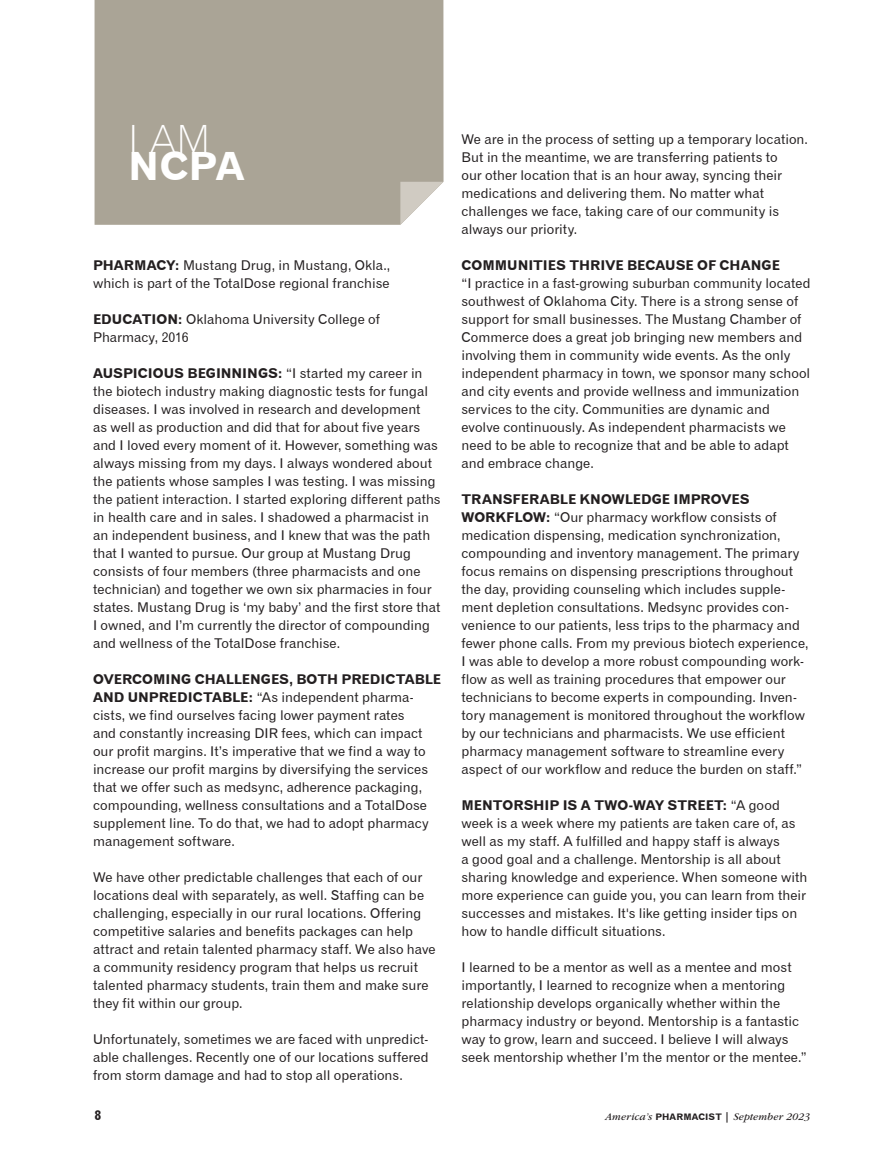
<style>
.page{position:relative;width:878px;height:1175px;background:#fff}
.page>*{position:absolute;margin:0;border:0;box-sizing:border-box;transform-origin:0 0}
.t1{font:39px "Gothic 720 BT Bold B";color:#fff}
.t2{font:39px "Gothic 720 BT Light B";color:#fff}
.t3{font:13.5px/18px "Gothic 720 BT Roman B";color:#231f20}
.t4{font:13.5px "Gothic 720 BT Bold B";color:#231f20}
.t5{font:italic 10.5px "ITC Garamond Std";letter-spacing:.015em;color:#231f20}
.s1{font-family:"Gothic 720 BT Bold B"}
.s2{font-family:"Gothic 720 BT Roman B"}
.s3{font-family:"Gothic 720 BT Bold B";font-style:normal;font-size:9px}
.s4{font-weight:700;font-style:normal}
</style>
<div class="page">
<div style="left:94px;top:0;width:349px;height:225px;background:#aaa496"></div>
<svg style="left:400px;top:182px;width:43px;height:43px"></svg>
<h1 class="t2" style="left:128px;top:116px;width:83px">I AM</h1>
<h1 class="t1" style="left:128px;top:142px;width:118px">NCPA</h1>
<p class="t3" style="left:93px;top:256px;width:299px"><span class="s1">PHARMACY:</span> Mustang Drug, in Mustang, Okla., which is part of the TotalDose regional franchise</p>
<p class="t3" style="left:93px;top:310px;width:288px"><span class="s1">EDUCATION:</span> Oklahoma University College of<br>Pharmacy, 2016</p>
<p class="t4" style="left:93px;top:365px;width:331px">AUSPICIOUS BEGINNINGS: <span class="s2">“I started my career in</span></p>
<p class="t3" style="left:93px;top:382px;width:349px">the biotech industry making diagnostic tests for fungal diseases. I was involved in research and development<br>as well as production and did that for about five years and I loved every moment of it. However, something was always missing from my days. I always wondered about the patients whose samples I was testing. I was missing the patient interaction. I started exploring different paths in health care and in sales. I shadowed a pharmacist in an independent business, and I knew that was the path that I wanted to pursue. Our group at Mustang Drug consists of four members (three pharmacists and one technician) and together we own six pharmacies in four states. Mustang Drug is ‘my baby’ and the first store that I owned, and I’m currently the director of compounding and wellness of the TotalDose franchise.</p>
<p class="t4" style="left:93px;top:671px;width:349px">OVERCOMING CHALLENGES, BOTH PREDICTABLE</p>
<p class="t3" style="left:93px;top:688px;width:337px"><span class="s1">AND UNPREDICTABLE:</span> “As independent pharma&shy;cists, we find ourselves facing lower payment rates and constantly increasing DIR fees, which can impact our profit margins. It’s imperative that we find a way to increase our profit margins by diversifying the services that we offer such as medsync, adherence packaging, compounding, wellness consultations and a TotalDose supplement line. To do that, we had to adopt pharmacy management software.</p>
<p class="t3" style="left:93px;top:868px;width:344px">We have other predictable challenges that each of our locations deal with separately, as well. Staffing can be challenging, especially in our rural locations. Offering competitive salaries and benefits packages can help attract and retain talented pharmacy staff. We also have a community residency program that helps us recruit talented pharmacy students, train them and make sure they fit within our group.</p>
<p class="t3" style="left:93px;top:1030px;width:337px;text-align:justify">Unfortunately, sometimes we are faced with unpredict&shy;able challenges. Recently one of our locations suffered from storm damage and had to stop all operations.</p>
<p class="t3" style="left:461px;top:130px;width:348px">We are in the process of setting up a temporary location.<br>But in the meantime, we are transferring patients to<br>our other location that is an hour away, syncing their medications and delivering them. No matter what challenges we face, taking care of our community is always our priority.</p>
<p class="t4" style="left:461px;top:257px;width:320px">COMMUNITIES THRIVE BECAUSE OF CHANGE</p>
<p class="t3" style="left:461px;top:274px;width:350px">“I practice in a fast-growing suburban community located southwest of Oklahoma City. There is a strong sense of support for small businesses. The Mustang Chamber of Commerce does a great job bringing new members and involving them in community wide events. As the only independent pharmacy in town, we sponsor many school and city events and provide wellness and immunization services to the city. Communities are dynamic and evolve continuously. As independent pharmacists we need to be able to recognize that and be able to adapt and embrace change.</p>
<p class="t4" style="left:461px;top:491px;width:289px">TRANSFERABLE KNOWLEDGE IMPROVES</p>
<p class="t3" style="left:461px;top:508px;width:348px"><span class="s1">WORKFLOW:</span> “Our pharmacy workflow consists of medication dispensing, medication synchronization, compounding and inventory management. The primary focus remains on dispensing prescriptions throughout the day, providing counseling which includes supple&shy;ment depletion consultations. Medsync provides con&shy;venience to our patients, less trips to the pharmacy and fewer phone calls. From my previous biotech experience, I was able to develop a more robust compounding work&shy;flow as well as training procedures that empower our technicians to become experts in compounding. Inven&shy;tory management is monitored throughout the workflow by our technicians and pharmacists. We use efficient pharmacy management software to streamline every aspect of our workflow and reduce the burden on staff.”</p>
<p class="t4" style="left:461px;top:797px;width:320px">MENTORSHIP IS A TWO-WAY STREET: <span class="s2">“A good</span></p>
<p class="t3" style="left:461px;top:814px;width:347px">week is a week where my patients are taken care of, as well as my staff. A fulfilled and happy staff is always<br>a good goal and a challenge. Mentorship is all about sharing knowledge and experience. When someone with more experience can guide you, you can learn from their successes and mistakes. It's like getting insider tips on how to handle difficult situations.</p>
<p class="t3" style="left:461px;top:958px;width:346px">I learned to be a mentor as well as a mentee and most importantly, I learned to recognize when a mentoring relationship develops organically whether within the pharmacy industry or beyond. Mentorship is a fantastic way to grow, learn and succeed. I believe I will always seek mentorship whether I’m the mentor or the mentee.”</p>
<p class="t4" style="left:94px;top:1106px;width:8px">8</p>
<p class="t5" style="left:605px;top:1110px;width:206px">America’s <span class="s3">PHARMACIST</span> <span class="s4">|</span> September 2023</p>
</div>
